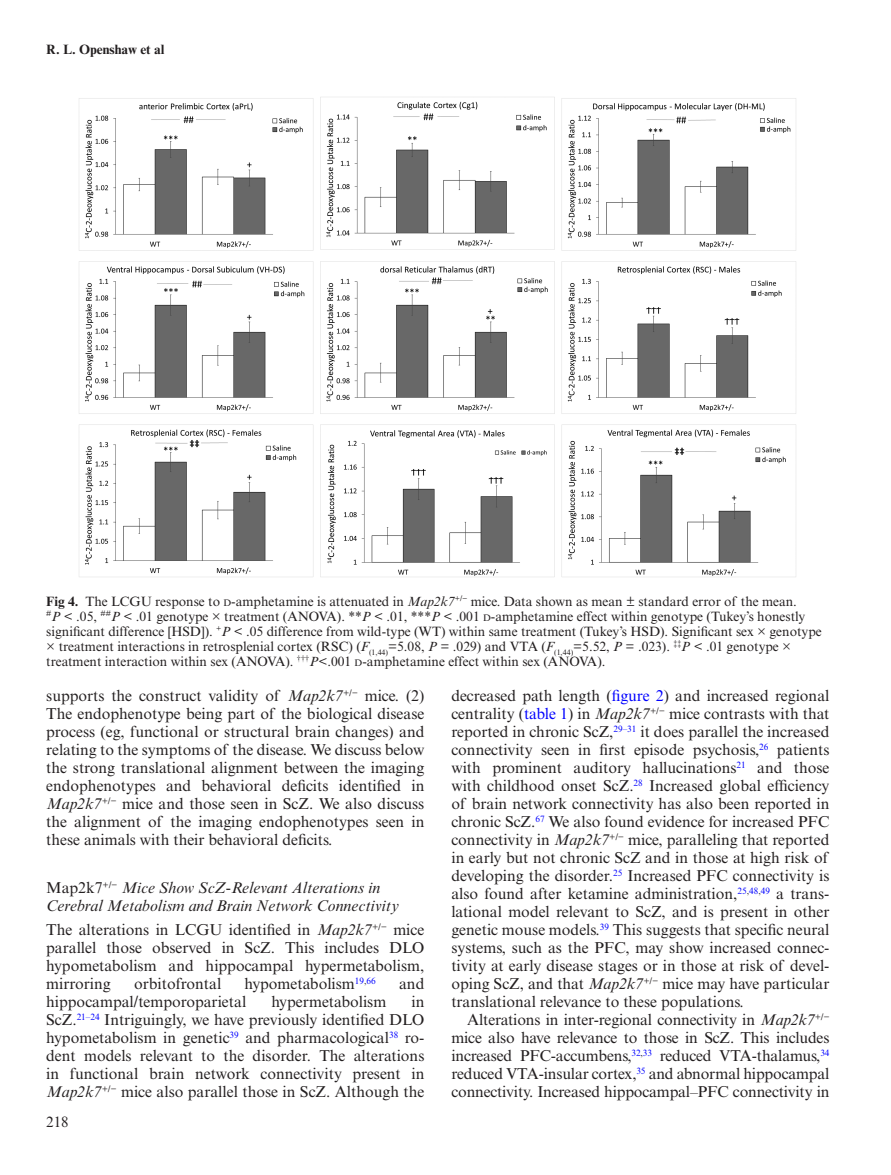
<style>
.page{position:relative;width:891px;height:1175px;background:#fff}
.page>*{position:absolute;margin:0;border:0;box-sizing:border-box;transform-origin:0 0}
.t1{font:15.75px/18px "Times New Roman MT Std";color:#231f20;text-align:justify}
.t2{font:italic 15.75px/18px "Times New Roman MT Std";color:#231f20}
.t3{font:15px "Times New Roman MT Std";color:#231f20}
.t4{font:13.5px/15px "Times New Roman MT Std";color:#231f20}
.t5{font:700 13.5px "Times New Roman MT Std";color:#231f20}
.s1{font-weight:700}
.s2{font-size:9.45px}
.s3{font-style:italic}
.s4{font-style:normal}
.s5{color:#00f}
</style>
<div class="page">
<img style="left:79px;top:97px;width:717px;height:480px">
<p class="t5" style="left:46px;top:41px;width:120px">R. L. Openshaw et al</p>
<p class="t4" style="left:46px;top:593px;width:777px"><span class="s1">Fig 4.</span> The LCGU response to <span class="s2">d</span>-amphetamine is attenuated in <span class="s3">Map2k7</span><sup>+/</sup><sup>−</sup> mice. Data shown as mean ± standard error of the mean.<br><sup>#</sup><span class="s3">P</span> &lt; .05, <sup>##</sup><span class="s3">P</span> &lt; .01 genotype × treatment (ANOVA). **<span class="s3">P</span> &lt; .01, ***<span class="s3">P</span> &lt; .001 <span class="s2">d</span><span class="s3">-</span>amphetamine effect within genotype (Tukey’s honestly significant difference [HSD]). <sup>+</sup><span class="s3">P</span> &lt; .05 difference from wild-type (WT) within same treatment (Tukey’s HSD). Significant sex × genotype × treatment interactions in retrosplenial cortex (RSC) (<span class="s3">F</span><sub>(1,44)</sub>=5.08, <span class="s3">P</span> = .029) and VTA (<span class="s3">F</span><sub>(1,44)</sub>=5.52, <span class="s3">P</span> = .023). <sup>‡‡</sup><span class="s3">P</span> &lt; .01 genotype × treatment interaction within sex (ANOVA). <sup>†††</sup><span class="s3">P</span>&lt;.001 <span class="s2">d</span><span class="s3">-</span>amphetamine effect within sex (ANOVA).</p>
<p class="t1" style="left:46px;top:686px;width:380px">supports the construct validity of <span class="s3">Map2k7</span><sup>+/−</sup> mice. (2)<br>The endophenotype being part of the biological disease process (eg, functional or structural brain changes) and relating to the symptoms of the disease. We discuss below the strong translational alignment between the imaging endophenotypes and behavioral deficits identified in <span class="s3">Map2k7</span><sup>+/−</sup> mice and those seen in ScZ. We also discuss the alignment of the imaging endophenotypes seen in these animals with their behavioral deficits.</p>
<p class="t2" style="left:46px;top:878px;width:354px"><span class="s4">Map2k7</span><sup>+/−</sup> Mice Show ScZ-Relevant Alterations in<br>Cerebral Metabolism and Brain Network Connectivity</p>
<p class="t1" style="left:46px;top:920px;width:380px">The alterations in LCGU identified in <span class="s3">Map2k7</span><sup>+/−</sup> mice parallel those observed in ScZ. This includes DLO hypometabolism and hippocampal hypermetabolism, mirroring</p>
<p class="t1" style="left:134px;top:974px;width:89px">orbitofrontal</p>
<p class="t1" style="left:245px;top:974px;width:133px">hypometabolism<sup>19</sup><sup>,</sup><sup>66</sup></p>
<p class="t1" style="left:399px;top:974px;width:27px">and</p>
<p class="t1" style="left:46px;top:992px;width:201px">hippocampal/temporoparietal</p>
<p class="t1" style="left:271px;top:992px;width:116px">hypermetabolism</p>
<p class="t1" style="left:46px;top:992px;width:380px;text-indent:365px">in ScZ.<sup>21–24</sup> Intriguingly, we have previously identified DLO hypometabolism in genetic<sup>39</sup> and pharmacological<sup>38</sup> ro&shy;dent models relevant to the disorder. The alterations in functional brain network connectivity present in <span class="s3">Map2k7</span><sup>+/−</sup> mice also parallel those in ScZ. Although the</p>
<p class="t3" style="left:46px;top:1113px;width:24px">218</p>
<p class="t1" style="left:451px;top:686px;width:380px">decreased path length (<span class="s5">figure 2</span>) and increased regional centrality (<span class="s5">table 1</span>) in <span class="s3">Map2k7</span><sup>+/−</sup> mice contrasts with that reported in chronic ScZ,<sup>29–31</sup> it does parallel the increased connectivity seen in first episode psychosis,<sup>26</sup> patients with prominent auditory hallucinations<sup>21</sup> and those with childhood onset ScZ.<sup>28</sup> Increased global efficiency of brain network connectivity has also been reported in chronic ScZ.<sup>67</sup> We also found evidence for increased PFC connectivity in <span class="s3">Map2k7</span><sup>+/−</sup> mice, paralleling that reported in early but not chronic ScZ and in those at high risk of developing the disorder.<sup>25</sup> Increased PFC connectivity is also found after ketamine administration,<sup>25</sup><sup>,</sup><sup>48</sup><sup>,</sup><sup>49</sup> a trans&shy;lational model relevant to ScZ, and is present in other genetic mouse models.<sup>39</sup> This suggests that specific neural systems, such as the PFC, may show increased connec&shy;tivity at early disease stages or in those at risk of devel&shy;oping ScZ, and that <span class="s3">Map2k7</span><sup>+/−</sup> mice may have particular translational relevance to these populations.</p>
<p class="t1" style="left:451px;top:1010px;width:380px;text-indent:16px">Alterations in inter-regional connectivity in <span class="s3">Map2k7</span><sup>+/− </sup>mice also have relevance to those in ScZ. This includes increased PFC-accumbens,<sup>32</sup><sup>,</sup><sup>33</sup> reduced VTA-thalamus,<sup>34 </sup>reduced VTA-insular cortex,<sup>35</sup> and abnormal hippocampal connectivity. Increased hippocampal–PFC connectivity in</p>
</div>
